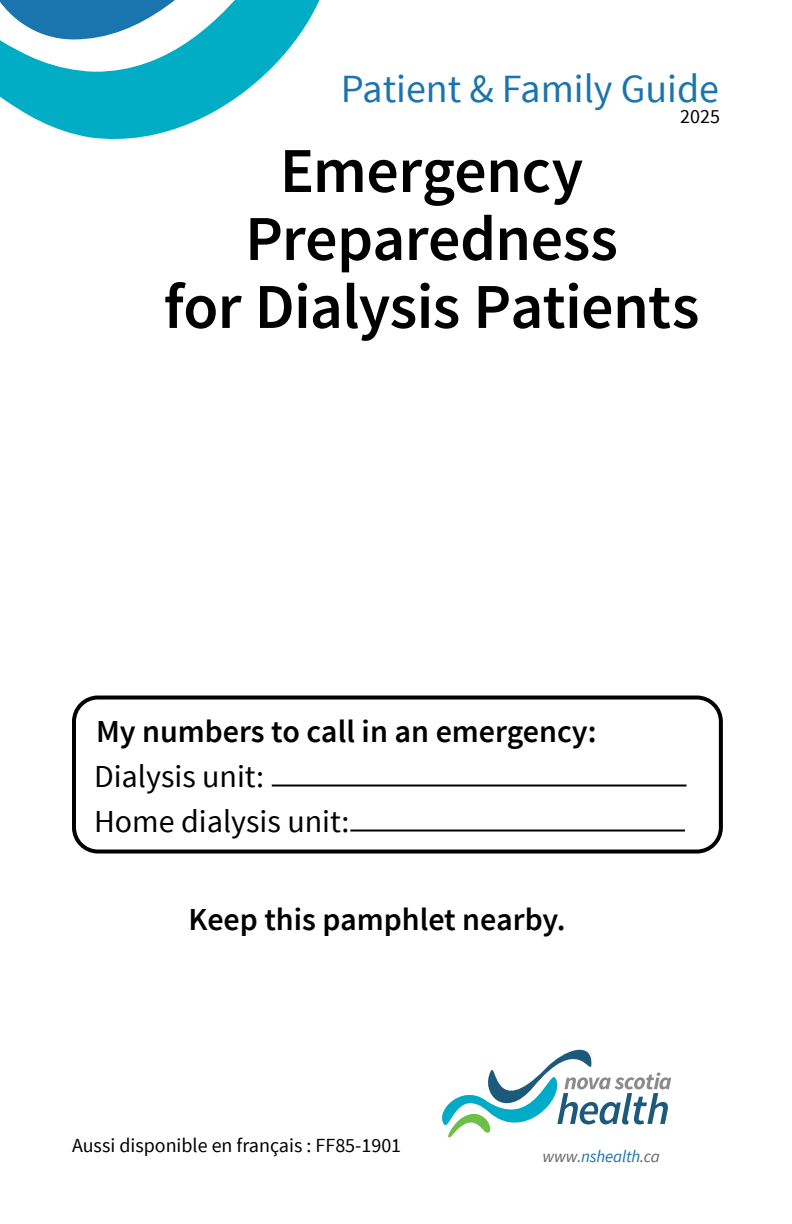
<style>
.page{position:relative;width:792px;height:1224px;background:#fff}
.page>*{position:absolute;margin:0;border:0;box-sizing:border-box;transform-origin:0 0}
.Pamphlet_Title{font:600 64px "Source Sans Pro";letter-spacing:-.01em;color:#000}
.t1{font:40px "Source Sans Pro";color:#1a74ad}
.body_text{font:600 32px "Source Sans Pro";color:#000}
.body_text-2{font:32px "Source Sans Pro";color:#000}
.body_text-3{font:20px "Source Sans Pro";color:#000}
.page{font:20px "Source Sans Pro";color:#000}
.t2{font:italic 17px "Source Sans Pro";letter-spacing:-.01em;color:#1a74ad}
.s1{color:#636466}
</style>
<div class="page">
<hr style="left:272px;top:785px;width:415px;height:2px;background:#000">
<hr style="left:350px;top:830px;width:335px;height:2px;background:#000">
<div style="left:72px;top:696px;width:651px;height:158px;border:4px solid #000;border-radius:24px"></div>
<svg style="left:0;top:0;width:320px;height:139px"></svg>
<svg style="left:442px;top:1050px;width:229px;height:87px"></svg>
<p class="t1" style="left:341px;top:64px;width:380px">Patient &amp; Family Guide</p>
<p class="page" style="left:680px;top:104px;width:41px">2025</p>
<p class="Pamphlet_Title" style="left:280px;top:130px;width:305px">Emergency</p>
<p class="Pamphlet_Title" style="left:245px;top:198px;width:374px">Preparedness</p>
<p class="Pamphlet_Title" style="left:164px;top:266px;width:537px">for Dialysis Patients</p>
<p class="body_text" style="left:96px;top:711px;width:502px">My numbers to call in an emergency:</p>
<p class="body_text-2" style="left:94px;top:756px;width:172px">Dialysis unit:</p>
<p class="body_text-2" style="left:94px;top:801px;width:257px">Home dialysis unit:</p>
<p class="body_text" style="left:189px;top:899px;width:379px">Keep this pamphlet nearby.</p>
<p class="body_text-3" style="left:72px;top:1133px;width:331px">Aussi disponible en français : FF85-1901</p>
<p class="t2" style="left:542px;top:1146px;width:119px"><span class="s1">www.</span>nshealth<span class="s1">.ca</span></p>
</div>
